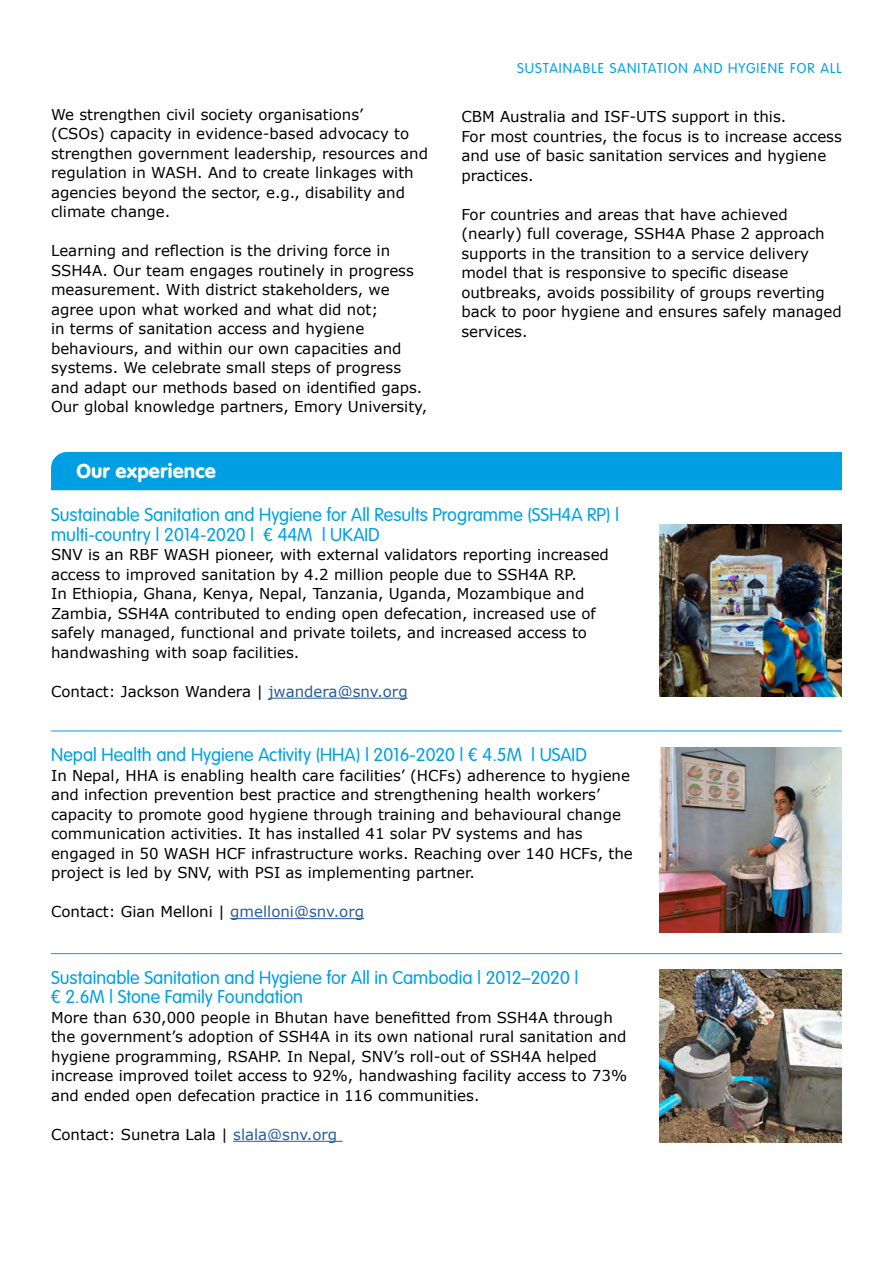
<style>
.page{position:relative;width:893px;height:1263px;background:#fff}
.page>*{position:absolute;margin:0;border:0;box-sizing:border-box;transform-origin:0 0}
.t1{font:21px "VAG Rundschrift D";color:#fff}
.t2{font:300 19.5px/19.5px "VAG Rundschrift D";color:#009fe3}
.t3{font:15px/19.5px "Verdana";color:#000}
.t4{font:300 15px "VAG Rundschrift D";letter-spacing:.07em;color:#009fe3}
.s1{color:#275b9b}
</style>
<div class="page">
<hr style="left:268px;top:698px;width:140px;height:1px;background:#275b9b">
<div style="left:51px;top:452px;width:791px;height:38px;background:#009fe3"></div>
<img style="left:659px;top:524px;width:183px;height:172px">
<hr style="left:51px;top:731px;width:791px;height:1px;background:#009fe3">
<img style="left:659px;top:747px;width:183px;height:186px">
<hr style="left:230px;top:918px;width:134px;height:1px;background:#275b9b">
<hr style="left:51px;top:953px;width:791px;height:1px;background:#009fe3">
<img style="left:659px;top:970px;width:183px;height:172px">
<hr style="left:233px;top:1141px;width:110px;height:1px;background:#275b9b">
<p class="t3" style="left:51px;top:104px;width:379px">We strengthen civil society organisations’<br>(CSOs) capacity in evidence-based advocacy to strengthen government leadership, resources and regulation in WASH. And to create linkages with agencies beyond the sector, e.g., disability and climate change.</p>
<p class="t3" style="left:51px;top:241px;width:378px">Learning and reflection is the driving force in SSH4A. Our team engages routinely in progress measurement. With district stakeholders, we agree upon what worked and what did not;<br>in terms of sanitation access and hygiene behaviours, and within our own capacities and systems. We celebrate small steps of progress and adapt our methods based on identified gaps.<br>Our global knowledge partners, Emory University,</p>
<h1 class="t1" style="left:77px;top:459px;width:141px">Our experience</h1>
<p class="t4" style="left:517px;top:59px;width:326px">SUSTAINABLE SANITATION AND HYGIENE FOR ALL</p>
<p class="t3" style="left:461px;top:107px;width:382px">CBM Australia and ISF-UTS support in this.<br>For most countries, the focus is to increase access and use of basic sanitation services and hygiene practices.</p>
<p class="t3" style="left:461px;top:204px;width:382px">For countries and areas that have achieved (nearly) full coverage, SSH4A Phase 2 approach supports in the transition to a service delivery model that is responsive to specific disease outbreaks, avoids possibility of groups reverting back to poor hygiene and ensures safely managed services.</p>
<h2 class="t2" style="left:51px;top:506px;width:570px">Sustainable Sanitation and Hygiene for All Results Programme (SSH4A RP) | multi-country | 2014-2020 | € 44M | UKAID</h2>
<p class="t3" style="left:51px;top:545px;width:559px">SNV is an RBF WASH pioneer, with external validators reporting increased access to improved sanitation by 4.2 million people due to SSH4A RP.<br>In Ethiopia, Ghana, Kenya, Nepal, Tanzania, Uganda, Mozambique and Zambia, SSH4A contributed to ending open defecation, increased use of safely managed, functional and private toilets, and increased access to handwashing with soap facilities.</p>
<p class="t3" style="left:51px;top:681px;width:358px">Contact: Jackson Wandera | <span class="s1">jwandera@snv.org</span></p>
<h2 class="t2" style="left:51px;top:746px;width:537px">Nepal Health and Hygiene Activity (HHA) | 2016-2020 | € 4.5M | USAID</h2>
<p class="t3" style="left:51px;top:765px;width:583px">In Nepal, HHA is enabling health care facilities’ (HCFs) adherence to hygiene and infection prevention best practice and strengthening health workers’ capacity to promote good hygiene through training and behavioural change communication activities. It has installed 41 solar PV systems and has engaged in 50 WASH HCF infrastructure works. Reaching over 140 HCFs, the project is led by SNV, with PSI as implementing partner.</p>
<p class="t3" style="left:51px;top:902px;width:315px">Contact: Gian Melloni | <span class="s1">gmelloni@snv.org</span></p>
<h2 class="t2" style="left:51px;top:968px;width:529px">Sustainable Sanitation and Hygiene for All in Cambodia | 2012–2020 | € 2.6M | Stone Family Foundation</h2>
<p class="t3" style="left:51px;top:1007px;width:578px">More than 630,000 people in Bhutan have benefitted from SSH4A through the government’s adoption of SSH4A in its own national rural sanitation and hygiene programming, RSAHP. In Nepal, SNV’s roll-out of SSH4A helped increase improved toilet access to 92%, handwashing facility access to 73% and ended open defecation practice in 116 communities.</p>
<p class="t3" style="left:51px;top:1124px;width:288px">Contact: Sunetra Lala | <span class="s1">slala@snv.org</span></p>
</div>
